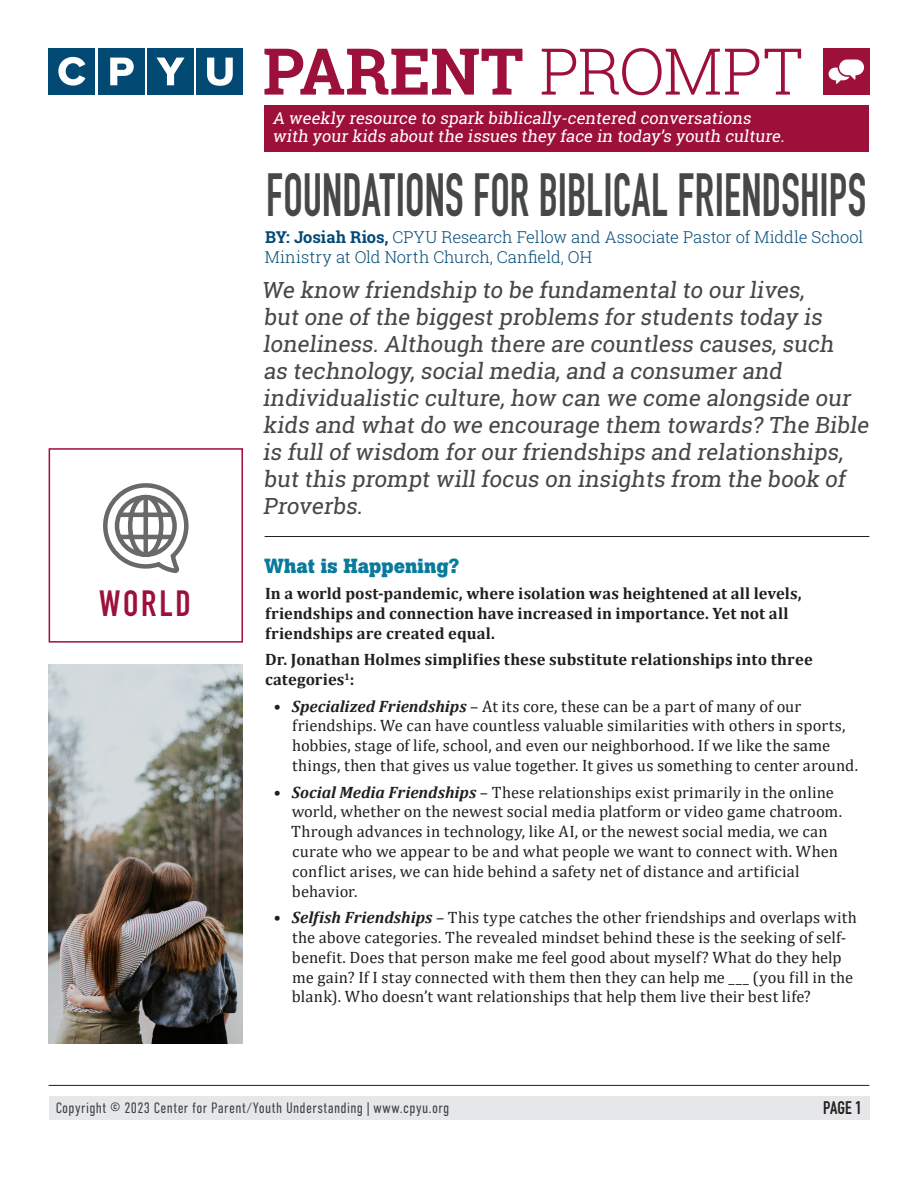
<style>
.page{position:relative;width:918px;height:1188px;background:#fff}
.page>*{position:absolute;margin:0;border:0;box-sizing:border-box;transform-origin:0 0}
.t1{font:700 64.5px "Roboto Slab";color:#9c103a}
.t2{font:700 60px "DIN Condensed";color:#464748;scale:.76 1}
.Copy{font:700 36px "DIN Condensed";letter-spacing:.08em;color:#9c103a}
.Opening_Quote{font:22.5px/27px "Roboto Slab";color:#464748}
.subheader{font:700 20.25px "Boton";letter-spacing:.005em;color:#087a9c}
.t3{font:700 18px "DIN Condensed";color:#231f20}
.t4{font:16.5px/19.8px "Cambria";letter-spacing:.005em;color:#231f20}
.Body_text{font:700 16.5px/19.8px "Cambria";letter-spacing:.005em;color:#231f20}
.Opening_Quote-2{font:16.5px "Roboto Slab";color:#fff}
.t5{font:300 16.5px/19.8px "Roboto Slab";letter-spacing:-.005em;color:#024974}
.t6{font:300 15px "DIN Condensed";letter-spacing:.025em;color:#464748}
.s1{font-weight:300}
.s2{font-weight:700}
.s3{font-weight:700;font-style:italic}
.s4{color:#231f20}
</style>
<div class="page">
<hr style="left:49px;top:1085px;width:820px;height:1px;background:#231f20">
<div style="left:49px;top:1096px;width:820px;height:24px;background:#e6e7e9"></div>
<div style="left:265px;top:105px;width:604px;height:46px;background:#9c103a"></div>
<hr style="left:265px;top:536px;width:604px;height:1px;background:#231f20">
<div style="left:49px;top:448px;width:194px;height:195px;border:2px solid #9c103a"></div>
<svg style="left:103px;top:483px;width:86px;height:91px"></svg>
<div style="left:823px;top:49px;width:46px;height:46px;background:#9c103a"></div>
<svg style="left:829px;top:60px;width:35px;height:24px"></svg>
<img style="left:49px;top:664px;width:194px;height:379px">
<div style="left:49px;top:49px;width:46px;height:46px;background:#024974"></div>
<svg style="left:58px;top:57px;width:27px;height:29px"></svg>
<div style="left:98px;top:49px;width:46px;height:46px;background:#024974"></div>
<svg style="left:110px;top:58px;width:24px;height:27px"></svg>
<div style="left:147px;top:49px;width:47px;height:46px;background:#024974"></div>
<svg style="left:156px;top:58px;width:29px;height:27px"></svg>
<div style="left:197px;top:49px;width:46px;height:46px;background:#024974"></div>
<svg style="left:207px;top:58px;width:26px;height:28px"></svg>
<p class="t1" style="left:263px;top:27px;width:542px">PARENT <span class="s1">PROMPT</span></p>
<p class="Opening_Quote-2" style="left:272px;top:107px;width:483px">A weekly resource to spark biblically-centered conversations</p>
<p class="Opening_Quote-2" style="left:272px;top:125px;width:517px">with your kids about the issues they face in today’s youth culture.</p>
<p class="Copy" style="left:99px;top:579px;width:93px">WORLD</p>
<p class="t2" style="left:266px;top:155px;width:791px">FOUNDATIONS FOR BIBLICAL FRIENDSHIPS</p>
<p class="t5" style="left:265px;top:227px;width:600px"><span class="s2">BY: Josiah Rios,</span> CPYU Research Fellow and Associate Pastor of Middle School<br>Ministry at Old North Church, Canfield, OH</p>
<p class="Opening_Quote" style="left:261px;top:276px;width:613px">We know friendship to be fundamentalto our lives,<br>but one of the biggest problems for students today is loneliness.Although there are countless causes,such<br>as technology,socialmedia,and a consumer and individualistic culture,how can we come alongside our kids and what do we encourage them towards? The Bible is fullof wisdom for our friendships and relationships, but this prompt willfocus on insights from the book of Proverbs.</p>
<p class="subheader" style="left:265px;top:554px;width:196px">What is Happening?</p>
<p class="Body_text" style="left:265px;top:583px;width:538px">In a world post-pandemic, where isolation was heightened at all levels, friendships and connection have increased in importance. Yet not all friendships are created equal.</p>
<p class="Body_text" style="left:265px;top:649px;width:549px">Dr. Jonathan Holmes simplifies these substitute relationships into three categories<sup>1</sup>:</p>
<p class="t4" style="left:292px;top:696px;width:568px;text-indent:-18px"><span class="s3">• Specialized Friendships</span> – At its core, these can be a part of many of our friendships. We can have countless valuable similarities with others in sports, hobbies, stage of life, school, and even our neighborhood. If we like the same things, then that gives us value together. It gives us something to center around.</p>
<p class="t4" style="left:291px;top:782px;width:552px;text-indent:-18px"><span class="s3">• Social Media Friendships</span> – These relationships exist primarily in the online world, whether on the newest social media platform or video game chatroom.<br>Through advances in technology, like AI, or the newest social media, we can curate who we appear to be and what people we want to connect with. When conflict arises, we can hide behind a safety net of distance and artificial behavior.</p>
<p class="t4" style="left:292px;top:908px;width:566px;text-indent:-18px"><span class="s3">• Selfish Friendships</span> – This type catches the other friendships and overlaps with the above categories. The revealed mindset behind these is the seeking of self&shy;benefit. Does that person make me feel good about myself? What do they help me gain? If I stay connected with them then they can help me ___ (you fill in the blank). Who doesn’t want relationships that help them live their best life?</p>
<p class="t6" style="left:56px;top:1099px;width:395px">Copyright © 2023 Center for Parent/Youth Understanding <span class="s4">|</span> www.cpyu.org</p>
<p class="t3" style="left:823px;top:1096px;width:40px">PAGE 1</p>
</div>
